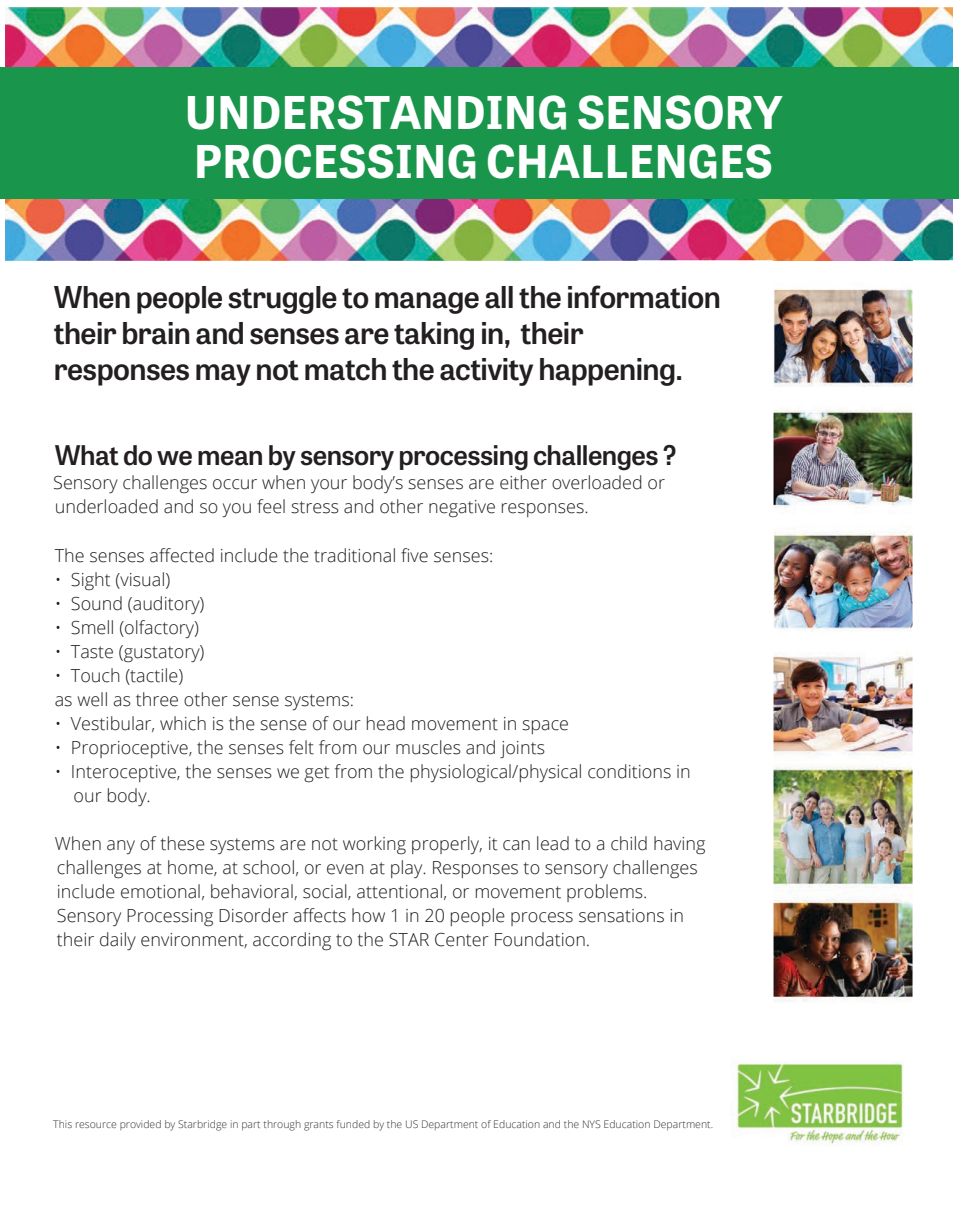
<style>
.page{position:relative;width:959px;height:1229px;background:#fff}
.page>*{position:absolute;margin:0;border:0;box-sizing:border-box;transform-origin:0 0}
.t1{font:700 45px/49.5px "Tablet Gothic";color:#fff}
.t2{font:600 30px/36px "Tablet Gothic";letter-spacing:-.02em;color:#231f20}
.t3{font:600 27px "Tablet Gothic";letter-spacing:-.02em;color:#231f20}
.t4{font:300 18px/24px "Open Sans";color:#231f20}
.t5{font:300 10.5px "Open Sans";color:#313232}
</style>
<div class="page">
<img style="left:5px;top:8px;width:947px;height:252px">
<div style="left:0;top:68px;width:958px;height:131px;background:#19964b"></div>
<img style="left:730px;top:1062px;width:173px;height:83px">
<img style="left:773px;top:226px;width:139px;height:775px">
<h1 class="t1" style="left:185px;top:86px;width:599px">UNDERSTANDING SENSORY<br>PROCESSING CHALLENGES</h1>
<h2 class="t2" style="left:54px;top:277px;width:668px">When people struggle to manage all the information their brain and senses are taking in, their responses may not match the activity happening.</h2>
<h3 class="t3" style="left:55px;top:436px;width:623px">What do we mean by sensory processing challenges ?</h3>
<p class="t4" style="left:53px;top:470px;width:613px">Sensory challenges occur when your body’s senses are either overloaded or underloaded and so you feel stress and other negative responses.</p>
<p class="t4" style="left:55px;top:542px;width:440px">The senses affected include the traditional five senses:</p>
<p class="t4" style="left:55px;top:566px;width:117px">• Sight (visual)</p>
<p class="t4" style="left:55px;top:590px;width:151px">• Sound (auditory)</p>
<p class="t4" style="left:55px;top:614px;width:146px">• Smell (olfactory)</p>
<p class="t4" style="left:55px;top:638px;width:151px">• Taste (gustatory)</p>
<p class="t4" style="left:55px;top:662px;width:301px">• Touch (tactile)<br>as well as three other sense systems:</p>
<p class="t4" style="left:55px;top:710px;width:516px">• Vestibular, which is the sense of our head movement in space</p>
<p class="t4" style="left:55px;top:734px;width:492px">• Proprioceptive, the senses felt from our muscles and joints</p>
<p class="t4" style="left:73px;top:758px;width:619px;text-indent:-19px">• Interoceptive, the senses we get from the physiological/physical conditions in our body.</p>
<p class="t4" style="left:55px;top:830px;width:652px">When any of these systems are not working properly, it can lead to a child having challenges at home, at school, or even at play. Responses to sensory challenges include emotional, behavioral, social, attentional, or movement problems.<br>Sensory Processing Disorder affects how 1 in 20 people process sensations in their daily environment, according to the STAR Center Foundation.</p>
<p class="t5" style="left:53px;top:1116px;width:661px">This resource provided by Starbridge in part through grants funded by the US Department of Education and the NYS Education Department.</p>
</div>
